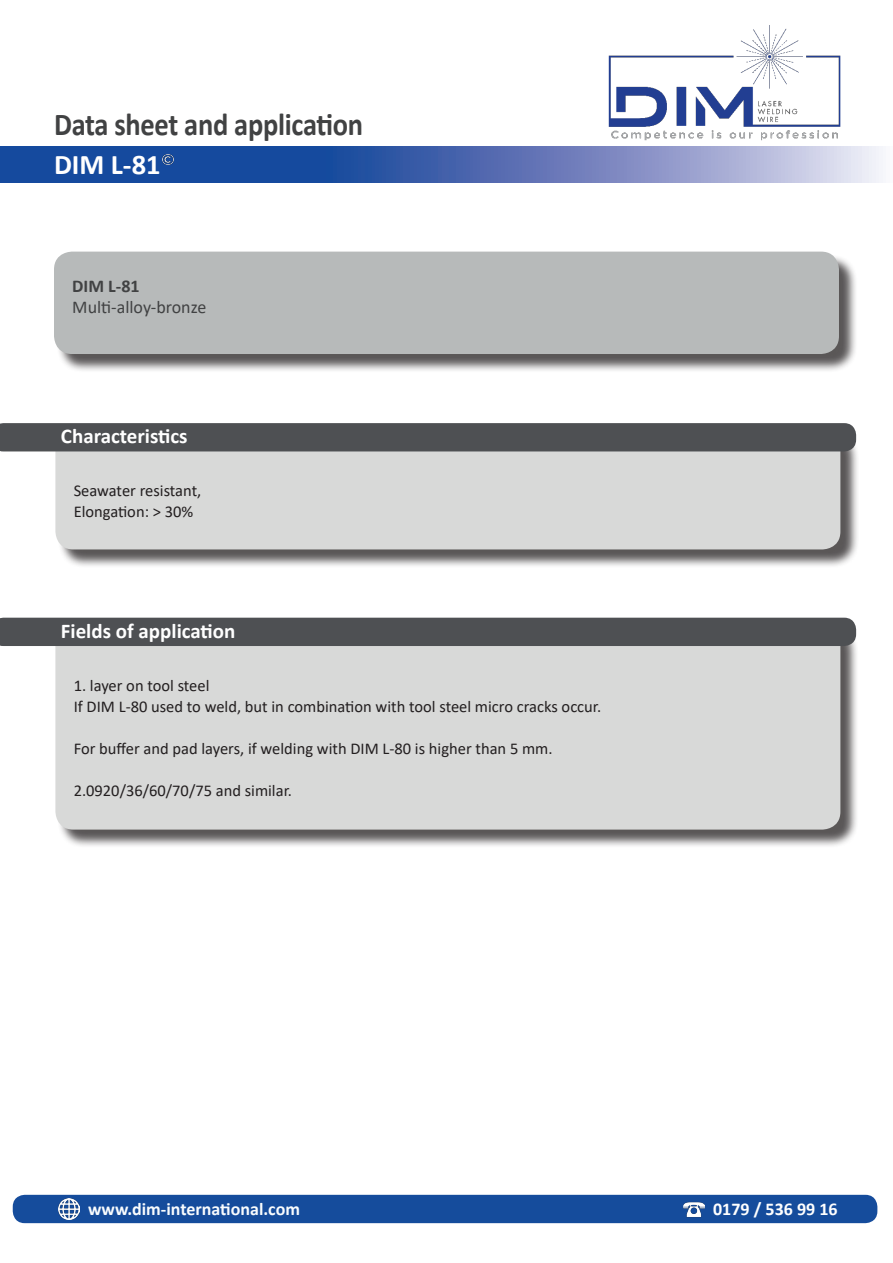
<style>
.page{position:relative;width:893px;height:1263px;background:#fff}
.page>*{position:absolute;margin:0;border:0;box-sizing:border-box;transform-origin:0 0}
.t1{font:700 31.95px "Calibri";letter-spacing:-.01em;color:#414243;scale:.89 1}
.t2{font:700 28.5px "Calibri";color:#fff}
.t3{font:700 21px "Calibri";color:#fff}
.t4{font:700 18px "Calibri";color:#f9fcfe}
.t5{font:18px "Calibri";color:#414243}
.t6{font:700 18px "Calibri";color:#fff}
.t7{font:700 18px "Calibri";color:#414243}
.t8{font:16.5px "Calibri";color:#231f20}
</style>
<div class="page">
<svg style="left:0;top:146px;width:883px;height:37px;background:#5272b4"></svg>
<div style="left:56px;top:254px;width:802px;height:119px;background:#231f20;opacity:.75"></div>
<div style="left:54px;top:252px;width:785px;height:102px;background:#b7baba;border-radius:18px"></div>
<div style="left:57px;top:429px;width:802px;height:139px;background:#231f20;opacity:.75"></div>
<div style="left:55px;top:427px;width:785px;height:122px;background:#d8d9d8;border-radius:18px"></div>
<div style="left:0;top:423px;width:856px;height:28px;background:#4e5053"></div>
<div style="left:13px;top:1195px;width:864px;height:28px;background:#154c9c;border-radius:12px"></div>
<img style="left:594px;top:25px;width:274px;height:127px">
<img style="left:684px;top:1202px;width:21px;height:16px">
<img style="left:59px;top:1198px;width:21px;height:21px">
<svg style="left:163px;top:154px;width:10px;height:10px"></svg>
<div style="left:58px;top:624px;width:801px;height:224px;background:#231f20;opacity:.75"></div>
<div style="left:55px;top:621px;width:785px;height:208px;background:#d8d9d8;border-radius:18px"></div>
<div style="left:0;top:618px;width:856px;height:28px;background:#4e5053"></div>
<p class="t1" style="left:54px;top:102px;width:349px">Data sheet and application</p>
<p class="t2" style="left:54px;top:145px;width:108px">DIM L-81</p>
<p class="t7" style="left:72px;top:273px;width:69px">DIM L-81</p>
<p class="t5" style="left:72px;top:295px;width:136px">Multi-alloy-bronze</p>
<p class="t3" style="left:61px;top:421px;width:128px">Characteristics</p>
<p class="t8" style="left:74px;top:479px;width:129px">Seawater resistant,</p>
<p class="t8" style="left:74px;top:500px;width:121px">Elongation: &gt; 30%</p>
<p class="t3" style="left:61px;top:616px;width:176px">Fields of application</p>
<p class="t8" style="left:74px;top:674px;width:137px">1. layer on tool steel</p>
<p class="t8" style="left:74px;top:695px;width:529px">If DIM L-80 used to weld, but in combination with tool steel micro cracks occur.</p>
<p class="t8" style="left:74px;top:737px;width:480px">For buffer and pad layers, if welding with DIM L-80 is higher than 5 mm.</p>
<p class="t8" style="left:74px;top:779px;width:220px">2.0920/36/60/70/75 and similar.</p>
<p class="t4" style="left:88px;top:1196px;width:213px">www.dim-international.com</p>
<p class="t6" style="left:713px;top:1196px;width:126px">0179 / 536 99 16</p>
</div>
